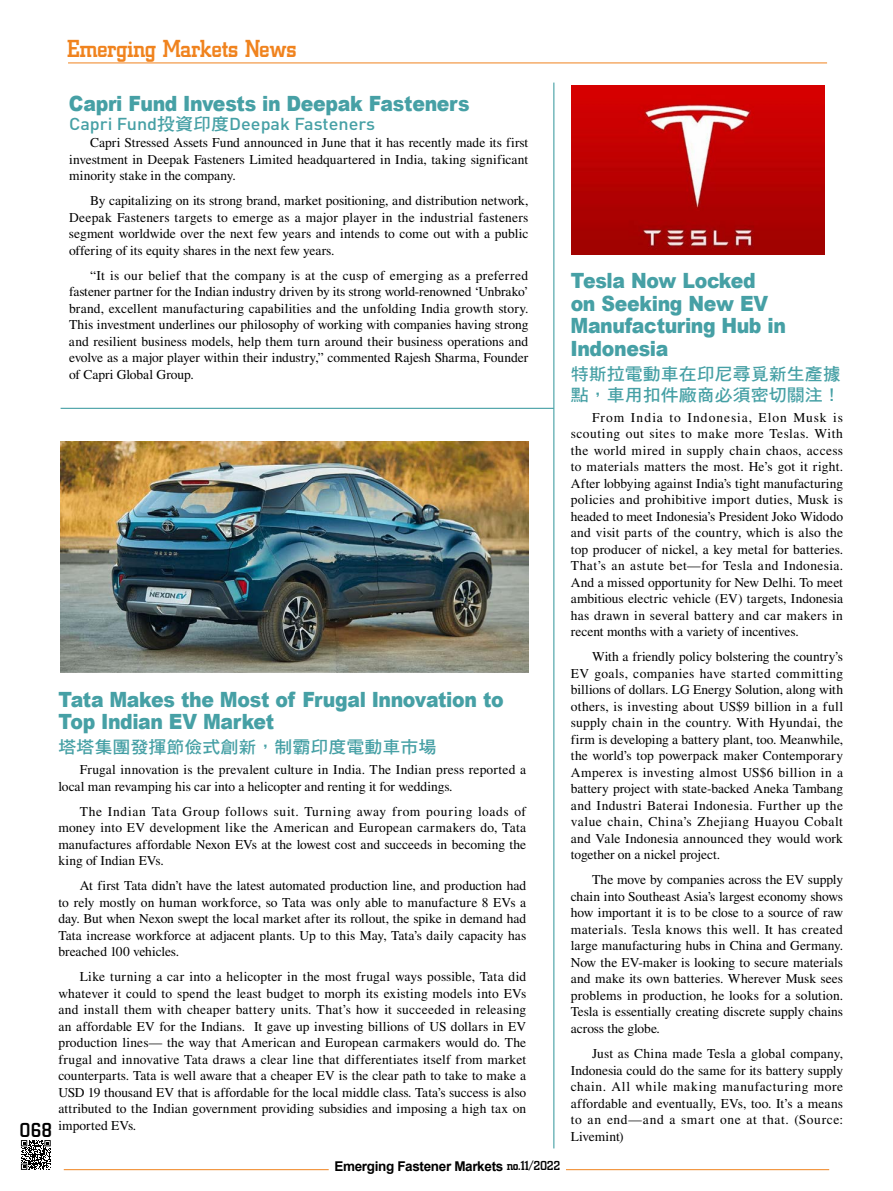
<style>
.page{position:relative;width:893px;height:1191px;background:#fff}
.page>*{position:absolute;margin:0;border:0;box-sizing:border-box;transform-origin:0 0}
.t1{font:500 25.5px "City D";letter-spacing:-.025em;color:#f0831e}
.t2{font:900 21px/22.5px "Arial";letter-spacing:-.02em;color:#46a0a5;scale:.9 1}
.t3{font:500 21px "City D";color:#000}
.t4{font:17.1px/21px "DF Hei Std W7";color:#46a0a5;scale:1.05 1}
.t5{font:500 17.1px "DIN Pro";color:#46a0a5;scale:1.05 1}
.t6{font:13.5px/16.5px "Times LT Std";color:#000;text-align:justify}
.t7{font:700 13.5px "Arial";letter-spacing:-.025em;color:#000}
.s1{font-family:"DF Hei Std W7";font-weight:400}
.s2{font-family:"City D";font-weight:500}
</style>
<div class="page">
<hr style="left:68px;top:63px;width:759px;height:1px;background:#f0831e">
<hr style="left:566px;top:1169px;width:263px;height:1px;background:#f0831e">
<hr style="left:64px;top:1169px;width:265px;height:1px;background:#f0831e">
<svg style="left:21px;top:1140px;width:30px;height:30px"></svg>
<hr style="left:61px;top:408px;width:493px;height:1px;background:#46a0a5">
<hr style="left:553px;top:83px;width:1px;height:1065px;background:#46a0a5">
<img style="left:61px;top:441px;width:467px;height:231px">
<img style="left:572px;top:86px;width:253px;height:168px">
<h1 class="t1" style="left:67px;top:35px;width:231px">Emerging Markets News</h1>
<h2 class="t2" style="left:69px;top:91px;width:447px">Capri Fund Invests in Deepak Fasteners</h2>
<p class="t5" style="left:69px;top:112px;width:293px">Capri Fund<span class="s1">投資印度</span>Deepak Fasteners</p>
<p class="t6" style="left:69px;top:134px;width:461px;text-indent:21px">Capri Stressed Assets Fund announced in June that it has recently made its first investment in Deepak Fasteners Limited headquartered in India, taking significant minority stake in the company.</p>
<p class="t6" style="left:69px;top:192px;width:461px;text-indent:21px">By capitalizing on its strong brand, market positioning, and distribution network, Deepak Fasteners targets to emerge as a major player in the industrial fasteners segment worldwide over the next few years and intends to come out with a public offering of its equity shares in the next few years.</p>
<p class="t6" style="left:69px;top:267px;width:461px;text-indent:21px">“It is our belief that the company is at the cusp of emerging as a preferred fastener partner for the Indian industry driven by its strong world-renowned ‘Unbrako’ brand, excellent manufacturing capabilities and the unfolding India growth story.<br>This investment underlines our philosophy of working with companies having strong and resilient business models, help them turn around their business operations and evolve as a major player within their industry,” commented Rajesh Sharma, Founder of Capri Global Group.</p>
<h2 class="t2" style="left:571px;top:269px;width:241px">Tesla Now Locked<br>on Seeking New EV<br>Manufacturing Hub in<br>Indonesia</h2>
<p class="t4" style="left:571px;top:362px;width:259px">特斯拉電動車在印尼尋覓新生產據點，車用扣件廠商必須密切關注！</p>
<p class="t6" style="left:571px;top:409px;width:274px;text-indent:21px">From India to Indonesia, Elon Musk is scouting out sites to make more Teslas. With the world mired in supply chain chaos, access to materials matters the most. He’s got it right.<br>After lobbying against India’s tight manufacturing policies and prohibitive import duties, Musk is headed to meet Indonesia’s President Joko Widodo and visit parts of the country, which is also the top producer of nickel, a key metal for batteries.<br>That’s an astute bet—for Tesla and Indonesia.<br>And a missed opportunity for New Delhi. To meet ambitious electric vehicle (EV) targets, Indonesia has drawn in several battery and car makers in recent months with a variety of incentives.</p>
<p class="t6" style="left:571px;top:648px;width:274px;text-indent:21px">With a friendly policy bolstering the country’s EV goals, companies have started committing billions of dollars. LG Energy Solution, along with others, is investing about US$9 billion in a full supply chain in the country. With Hyundai, the firm is developing a battery plant, too. Meanwhile, the world’s top powerpack maker Contemporary Amperex is investing almost US$6 billion in a battery project with state-backed Aneka Tambang and Industri Baterai Indonesia. Further up the value chain, China’s Zhejiang Huayou Cobalt and Vale Indonesia announced they would work together on a nickel project.</p>
<p class="t6" style="left:571px;top:871px;width:274px;text-indent:21px">The move by companies across the EV supply chain into Southeast Asia’s largest economy shows how important it is to be close to a source of raw materials. Tesla knows this well. It has created large manufacturing hubs in China and Germany.<br>Now the EV-maker is looking to secure materials and make its own batteries. Wherever Musk sees problems in production, he looks for a solution.<br>Tesla is essentially creating discrete supply chains across the globe.</p>
<p class="t6" style="left:571px;top:1045px;width:274px;text-indent:21px">Just as China made Tesla a global company, Indonesia could do the same for its battery supply chain. All while making manufacturing more affordable and eventually, EVs, too. It’s a means to an end—and a smart one at that. (Source:<br>Livemint)</p>
<h2 class="t2" style="left:58px;top:687px;width:496px">Tata Makes the Most of Frugal Innovation to<br>Top Indian EV Market</h2>
<p class="t4" style="left:58px;top:736px;width:362px">塔塔集團發揮節儉式創新，制霸印度電動車市場</p>
<p class="t6" style="left:58px;top:761px;width:469px;text-indent:21px">Frugal innovation is the prevalent culture in India. The Indian press reported a local man revamping his car into a helicopter and renting it for weddings.</p>
<p class="t6" style="left:58px;top:803px;width:469px;text-indent:21px">The Indian Tata Group follows suit. Turning away from pouring loads of money into EV development like the American and European carmakers do, Tata manufactures affordable Nexon EVs at the lowest cost and succeeds in becoming the king of Indian EVs.</p>
<p class="t6" style="left:58px;top:877px;width:469px;text-indent:21px">At first Tata didn’t have the latest automated production line, and production had to rely mostly on human workforce, so Tata was only able to manufacture 8 EVs a day. But when Nexon swept the local market after its rollout, the spike in demand had Tata increase workforce at adjacent plants. Up to this May, Tata’s daily capacity has breached 100 vehicles.</p>
<p class="t6" style="left:58px;top:968px;width:469px;text-indent:21px">Like turning a car into a helicopter in the most frugal ways possible, Tata did whatever it could to spend the least budget to morph its existing models into EVs and install them with cheaper battery units. That’s how it succeeded in releasing an affordable EV for the Indians. It gave up investing billions of US dollars in EV production lines— the way that American and European carmakers would do. The frugal and innovative Tata draws a clear line that differentiates itself from market counterparts. Tata is well aware that a cheaper EV is the clear path to take to make a USD 19 thousand EV that is affordable for the local middle class. Tata’s success is also attributed to the Indian government providing subsidies and imposing a high tax on imported EVs.</p>
<h2 class="t3" style="left:20px;top:1119px;width:34px">068</h2>
<p class="t7" style="left:334px;top:1156px;width:227px">Emerging Fastener Markets <span class="s2">no.11/2022</span></p>
</div>
